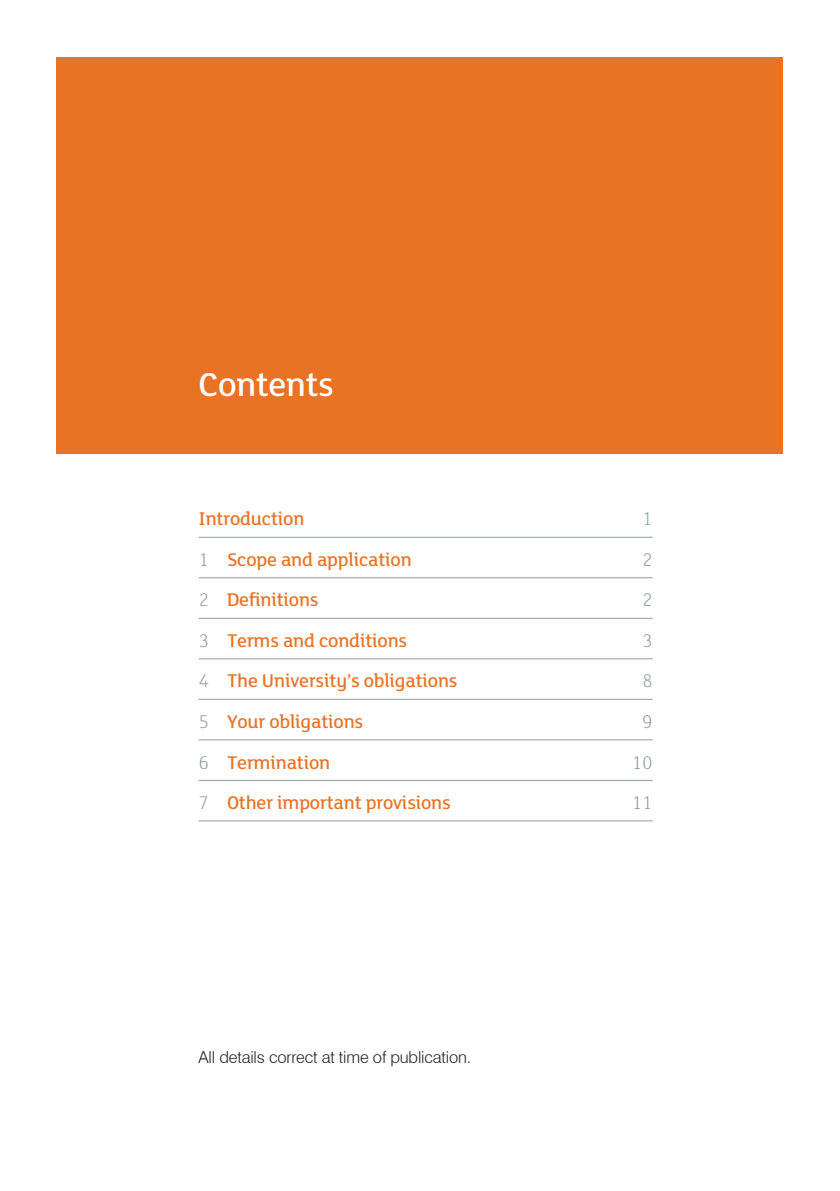
<style>
.page{position:relative;width:840px;height:1191px;background:#fff}
.page>*{position:absolute;margin:0;border:0;box-sizing:border-box;transform-origin:0 0}
.t1{font:500 36px "FS Lola";letter-spacing:-.01em;color:#fff}
.t2{font:500 20px "FS Lola";letter-spacing:-.01em;color:#e97324}
.t3{font:300 20px "FS Lola";color:#8f9d9d}
.t4{font:300 16.4px "Swiss 721 BT";letter-spacing:-.01em;color:#231f20}
.s1{font-weight:300;color:#8f9d9d}
</style>
<div class="page">
<hr style="left:198px;top:537px;width:454px;height:1px;background:#8f9d9d">
<hr style="left:198px;top:577px;width:454px;height:1px;background:#8f9d9d">
<hr style="left:198px;top:618px;width:454px;height:1px;background:#8f9d9d">
<hr style="left:198px;top:658px;width:454px;height:1px;background:#8f9d9d">
<hr style="left:198px;top:699px;width:454px;height:1px;background:#8f9d9d">
<hr style="left:198px;top:739px;width:454px;height:1px;background:#8f9d9d">
<hr style="left:198px;top:780px;width:454px;height:1px;background:#8f9d9d">
<hr style="left:198px;top:820px;width:454px;height:1px;background:#8f9d9d">
<div style="left:57px;top:57px;width:725px;height:397px;background:#e97324"></div>
<h1 class="t1" style="left:198px;top:360px;width:136px">Contents</h1>
<p class="t2" style="left:198px;top:506px;width:107px">Introduction</p>
<p class="t3" style="left:641px;top:506px;width:12px">1</p>
<p class="t2" style="left:198px;top:546px;width:214px"><span class="s1">1</span> Scope and application</p>
<p class="t3" style="left:641px;top:546px;width:12px">2</p>
<p class="t2" style="left:198px;top:587px;width:121px"><span class="s1">2</span> Definitions</p>
<p class="t3" style="left:641px;top:587px;width:12px">2</p>
<p class="t2" style="left:198px;top:627px;width:210px"><span class="s1">3</span> Terms and conditions</p>
<p class="t3" style="left:641px;top:627px;width:12px">3</p>
<p class="t2" style="left:198px;top:668px;width:260px"><span class="s1">4</span> The University’s obligations</p>
<p class="t3" style="left:641px;top:668px;width:12px">8</p>
<p class="t2" style="left:198px;top:708px;width:166px"><span class="s1">5</span> Your obligations</p>
<p class="t3" style="left:641px;top:708px;width:12px">9</p>
<p class="t2" style="left:198px;top:749px;width:133px"><span class="s1">6</span> Termination</p>
<p class="t3" style="left:631px;top:749px;width:22px">10</p>
<p class="t2" style="left:198px;top:789px;width:253px"><span class="s1">7</span> Other important provisions</p>
<p class="t3" style="left:631px;top:789px;width:22px">11</p>
<p class="t4" style="left:198px;top:1047px;width:274px">All details correct at time of publication.</p>
</div>
